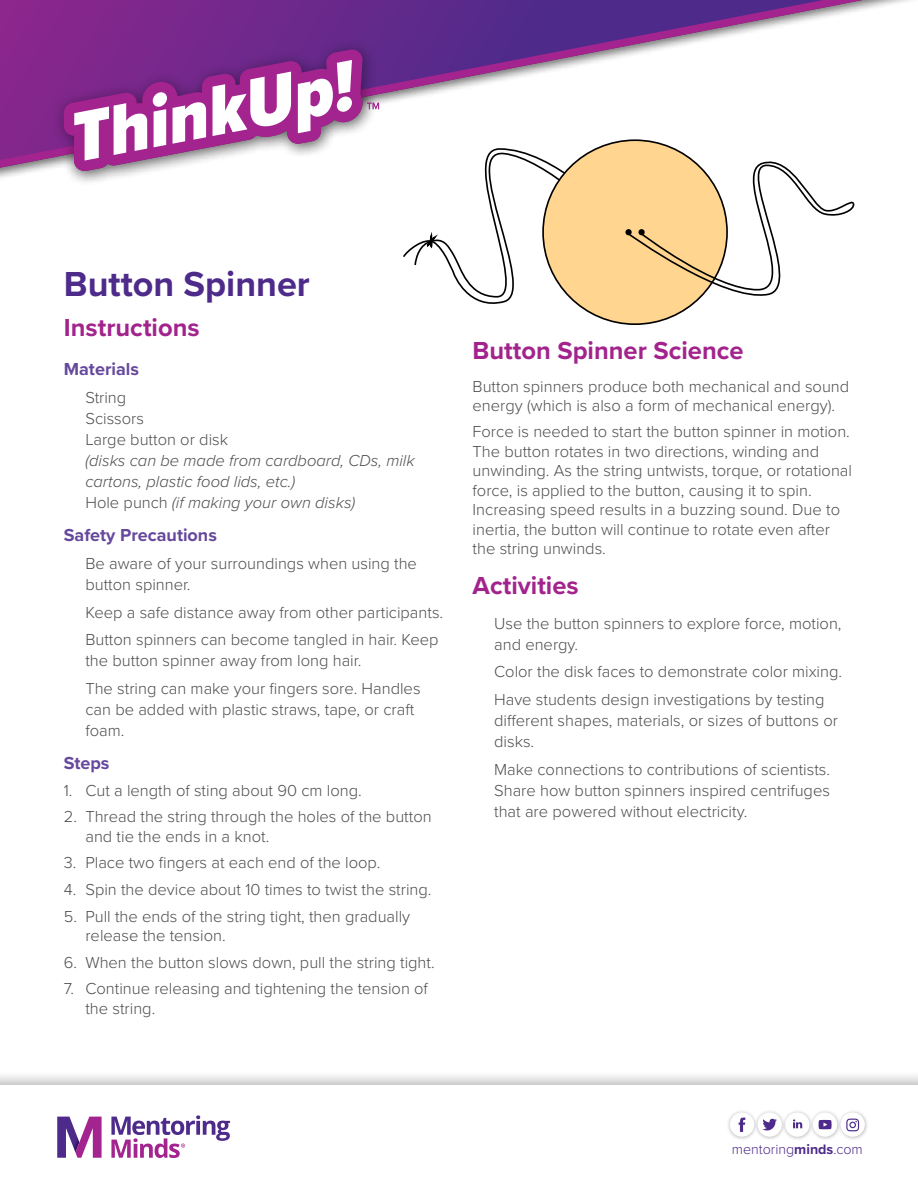
<style>
.page{position:relative;width:918px;height:1188px;background:#fff}
.page>*{position:absolute;margin:0;border:0;box-sizing:border-box;transform-origin:0 0}
.t1{font:700 36px "Proxima Nova";color:#4e2b8a}
.t2{font:700 25.5px "Proxima Nova";color:#a3238d}
.t3{font:700 18px "Proxima Nova";color:#66489d}
.t4{font:300 16.5px/21px "Proxima Nova";color:#4d4d4f}
.t5{font:italic 300 16.5px/21px "Proxima Nova";color:#4d4d4f}
.t6{font:300 14.25px "Proxima Nova";color:#4e2b8a}
.s1{font-style:normal}
.s2{font-weight:700}
</style>
<div class="page">
<div style="left:0;top:1070px;width:918px;height:118px;background:#000;opacity:.3"></div>
<div style="left:0;top:1085px;width:918px;height:103px;background:#fff"></div>
<div style="left:727px;top:1109px;width:143px;height:33px;background:#000;opacity:.3"></div>
<div style="left:758px;top:1112px;width:24px;height:25px;background:#fff;border-radius:50%"></div>
<svg style="left:762px;top:1119px;width:15px;height:12px"></svg>
<div style="left:730px;top:1112px;width:24px;height:25px;background:#fff;border-radius:50%"></div>
<svg style="left:739px;top:1117px;width:6px;height:15px"></svg>
<div style="left:785px;top:1112px;width:24px;height:25px;background:#fff;border-radius:50%"></div>
<svg style="left:793px;top:1119px;width:9px;height:9px"></svg>
<div style="left:841px;top:1112px;width:24px;height:25px;background:#fff;border-radius:50%"></div>
<svg style="left:846px;top:1119px;width:13px;height:12px"></svg>
<div style="left:813px;top:1112px;width:24px;height:25px;background:#fff;border-radius:50%"></div>
<svg style="left:819px;top:1120px;width:13px;height:9px"></svg>
<svg style="left:111px;top:1115px;width:119px;height:43px"></svg>
<svg style="left:57px;top:1117px;width:45px;height:41px"></svg>
<svg style="left:0;top:0;width:911px;height:176px"></svg>
<div style="left:52px;top:39px;width:326px;height:147px;background:#000;opacity:.4"></div>
<svg style="left:64px;top:49px;width:315px;height:122px"></svg>
<div style="left:403px;top:139px;width:451px;height:186px;background:#fff"></div>
<div style="left:543px;top:140px;width:184px;height:184px;background:#ffd590;border-radius:50%"></div>
<svg style="left:627px;top:154px;width:227px;height:150px"></svg>
<svg style="left:403px;top:147px;width:200px;height:164px"></svg>
<h1 class="t1" style="left:64px;top:257px;width:248px">Button Spinner</h1>
<h2 class="t2" style="left:64px;top:308px;width:137px">Instructions</h2>
<p class="t3" style="left:64px;top:356px;width:77px">Materials</p>
<p class="t4" style="left:85px;top:386px;width:144px">String<br>Scissors<br>Large button or disk</p>
<p class="t5" style="left:85px;top:449px;width:331px">(disks can be made from cardboard, CDs, milk cartons, plastic food lids, etc.)<br><span class="s1">Hole punch</span> (if making your own disks)</p>
<p class="t3" style="left:64px;top:522px;width:155px">Safety Precautions</p>
<p class="t4" style="left:85px;top:552px;width:333px">Be aware of your surroundings when using the button spinner.</p>
<p class="t4" style="left:85px;top:597px;width:359px;line-height:27.8px">Keep a safe distance away from other participants.<br>Button spinners can become tangled in hair. Keep</p>
<p class="t4" style="left:85px;top:646px;width:337px;line-height:27.8px">the button spinner away from long hair.<br>The string can make your fingers sore. Handles</p>
<p class="t4" style="left:85px;top:698px;width:330px">can be added with plastic straws, tape, or craft foam.</p>
<p class="t3" style="left:64px;top:750px;width:47px">Steps</p>
<p class="t4" style="left:64px;top:779px;width:299px">1. Cut a length of sting about 90 cm long.</p>
<p class="t4" style="left:85px;top:806px;width:348px;line-height:19.8px;text-indent:-22px">2. Thread the string through the holes of the button and tie the ends in a knot.</p>
<p class="t4" style="left:64px;top:852px;width:318px">3. Place two fingers at each end of the loop.</p>
<p class="t4" style="left:64px;top:878px;width:369px">4. Spin the device about 10 times to twist the string.</p>
<p class="t4" style="left:85px;top:905px;width:326px;line-height:19.8px;text-indent:-22px">5. Pull the ends of the string tight, then gradually release the tension.</p>
<p class="t4" style="left:64px;top:951px;width:372px">6. When the button slows down, pull the string tight.</p>
<p class="t4" style="left:85px;top:978px;width:344px;line-height:19.8px;text-indent:-22px">7. Continue releasing and tightening the tension of the string.</p>
<h2 class="t2" style="left:473px;top:331px;width:273px">Button Spinner Science</h2>
<p class="t4" style="left:473px;top:376px;width:378px;line-height:19.5px">Button spinners produce both mechanical and sound energy (which is also a form of mechanical energy).</p>
<p class="t4" style="left:473px;top:421px;width:381px;line-height:19.5px">Force is needed to start the button spinner in motion.<br>The button rotates in two directions, winding and unwinding. As the string untwists, torque, or rotational force, is applied to the button, causing it to spin.<br>Increasing speed results in a buzzing sound. Due to inertia, the button will continue to rotate even after the string unwinds.</p>
<h2 class="t2" style="left:473px;top:567px;width:108px">Activities</h2>
<p class="t4" style="left:494px;top:612px;width:349px">Use the button spinners to explore force, motion, and energy.</p>
<p class="t4" style="left:494px;top:657px;width:349px;line-height:27.8px">Color the disk faces to demonstrate color mixing.<br>Have students design investigations by testing</p>
<p class="t4" style="left:494px;top:709px;width:345px">different shapes, materials, or sizes of buttons or disks.</p>
<p class="t4" style="left:494px;top:758px;width:337px;text-align:justify">Make connections to contributions of scientists.<br>Share how button spinners inspired centrifuges that are powered without electricity.</p>
<p class="t6" style="left:732px;top:1139px;width:133px">mentoring<span class="s2">minds</span>.com</p>
</div>
